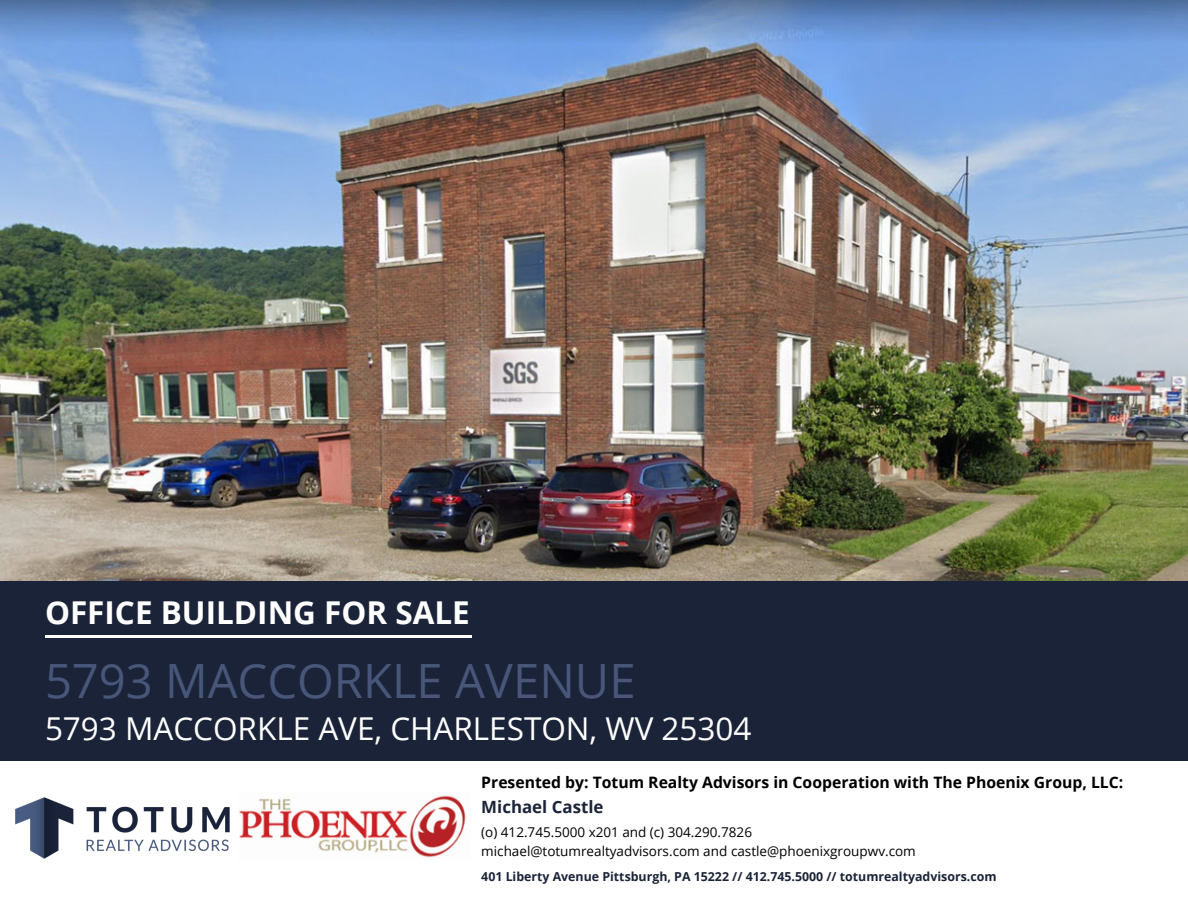
<style>
.page{position:relative;width:1188px;height:918px;background:#fff}
.page>*{position:absolute;margin:0;border:0;box-sizing:border-box;transform-origin:0 0}
.t1{font:47.25px "Open Sans";color:#475679}
.t2{font:31.5px "Open Sans";color:#fff}
.t3{font:700 31.5px "Open Sans";color:#fff}
.t4{font:700 16.8px "Open Sans";color:#1b2338}
.t5{font:700 15.75px "Open Sans";color:#000}
.t6{font:13.5px/19.2px "Open Sans";color:#000}
.t7{font:700 12.3px "Open Sans";color:#1b2338}
</style>
<div class="page">
<img style="left:0;top:0;width:1188px;height:582px">
<div style="left:0;top:582px;width:1188px;height:179px;background:#1b2338"></div>
<hr style="left:45px;top:636px;width:426px;height:2px;background:#fff">
<img style="left:15px;top:797px;width:215px;height:62px">
<img style="left:239px;top:795px;width:227px;height:63px">
<h2 class="t3" style="left:45px;top:591px;width:426px">OFFICE BUILDING FOR SALE</h2>
<h1 class="t1" style="left:45px;top:648px;width:592px">5793 MACCORKLE AVENUE</h1>
<h2 class="t2" style="left:45px;top:706px;width:708px">5793 MACCORKLE AVE, CHARLESTON, WV 25304</h2>
<p class="t5" style="left:481px;top:771px;width:644px">Presented by: Totum Realty Advisors in Cooperation with The Phoenix Group, LLC:</p>
<p class="t4" style="left:481px;top:795px;width:124px">Michael Castle</p>
<p class="t6" style="left:481px;top:822px;width:436px">(o) 412.745.5000 x201 and (c) 304.290.7826 michael@totumrealtyadvisors.com and castle@phoenixgroupwv.com</p>
<p class="t7" style="left:481px;top:867px;width:517px">401 Liberty Avenue Pittsburgh, PA 15222 // 412.745.5000 // totumrealtyadvisors.com</p>
</div>
